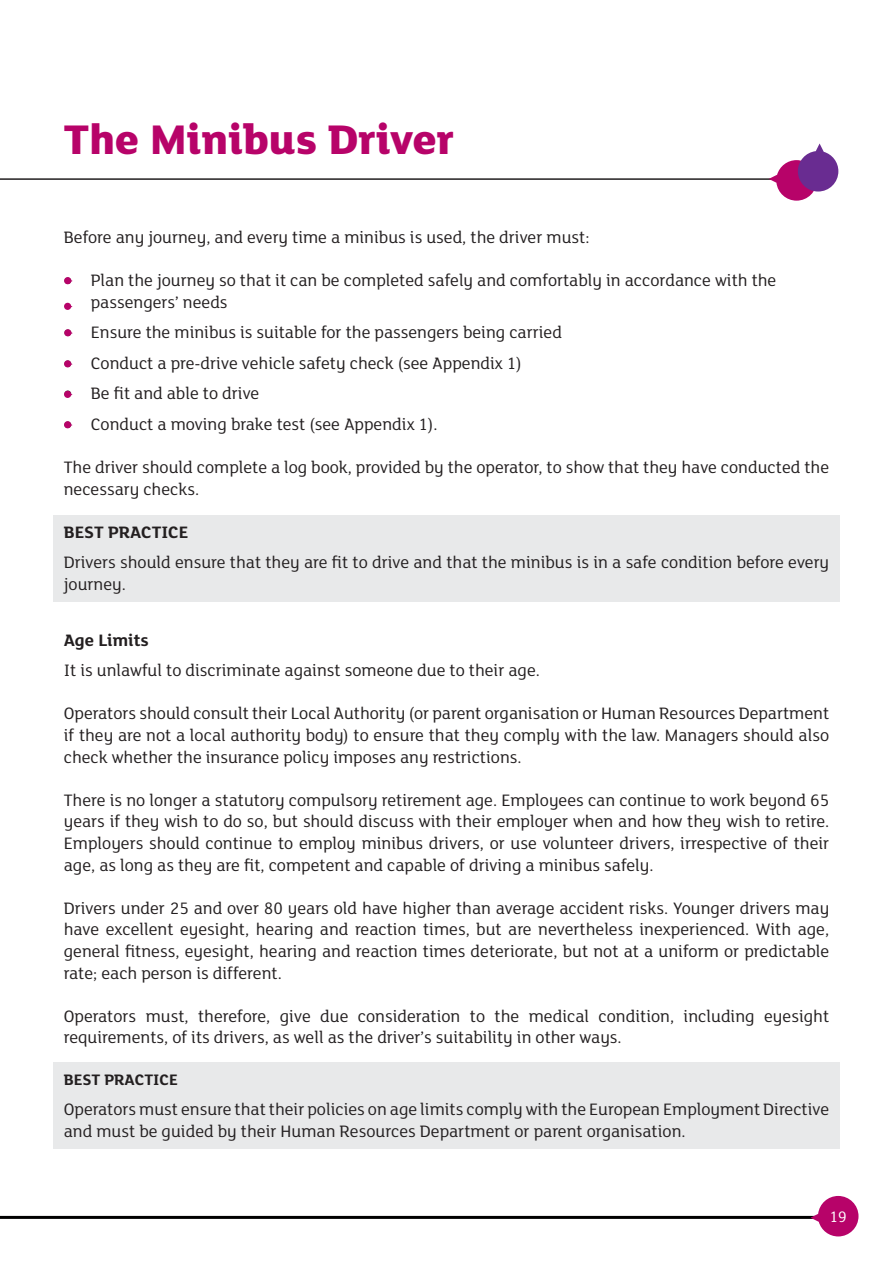
<style>
.page{position:relative;width:893px;height:1263px;background:#fff}
.page>*{position:absolute;margin:0;border:0;box-sizing:border-box;transform-origin:0 0}
.t1{font:800 45px "FS Lola";color:#b70369}
.t2{font:18px/21.6px "FS Lola";color:#231f20}
.t3{font:700 18px "FS Lola";color:#231f20}
.t4{font:700 16.5px "FS Lola";color:#231f20}
.t5{font:16.5px "FS Lola";color:#fff}
</style>
<div class="page">
<hr style="left:0;top:1216px;width:851px;height:3px;background:#000001">
<svg style="left:810px;top:1196px;width:48px;height:40px"></svg>
<div style="left:53px;top:515px;width:787px;height:86px;background:#e8e9ea"></div>
<div style="left:53px;top:1062px;width:787px;height:87px;background:#e8e9ea"></div>
<hr style="left:0;top:178px;width:803px;height:2px;background:#231f20">
<svg style="left:769px;top:143px;width:69px;height:58px"></svg>
<svg style="left:64px;top:303px;width:9px;height:7px"></svg>
<svg style="left:64px;top:277px;width:9px;height:8px"></svg>
<svg style="left:64px;top:329px;width:9px;height:8px"></svg>
<svg style="left:64px;top:360px;width:9px;height:8px"></svg>
<svg style="left:64px;top:391px;width:9px;height:7px"></svg>
<svg style="left:64px;top:421px;width:9px;height:8px"></svg>
<h1 class="t1" style="left:64px;top:108px;width:392px">The Minibus Driver</h1>
<p class="t2" style="left:64px;top:225px;width:527px">Before any journey, and every time a minibus is used, the driver must:</p>
<p class="t2" style="left:91px;top:268px;width:687px;text-indent:-27px">• Plan the journey so that it can be completed safely and comfortably in accordance with the passengers’ needs</p>
<p class="t2" style="left:64px;top:321px;width:500px">• Ensure the minibus is suitable for the passengers being carried</p>
<p class="t2" style="left:64px;top:351px;width:459px">• Conduct a pre-drive vehicle safety check (see Appendix 1)</p>
<p class="t2" style="left:64px;top:382px;width:197px">• Be fit and able to drive</p>
<p class="t2" style="left:64px;top:412px;width:375px">• Conduct a moving brake test (see Appendix 1).</p>
<p class="t2" style="left:64px;top:456px;width:767px">The driver should complete a log book, provided by the operator, to show that they have conducted the necessary checks.</p>
<p class="t3" style="left:64px;top:520px;width:126px">BEST PRACTICE</p>
<p class="t2" style="left:64px;top:551px;width:767px">Drivers should ensure that they are fit to drive and that the minibus is in a safe condition before every journey.</p>
<p class="t3" style="left:64px;top:627px;width:87px">Age Limits</p>
<p class="t2" style="left:64px;top:659px;width:478px">It is unlawful to discriminate against someone due to their age.</p>
<p class="t2" style="left:64px;top:702px;width:767px;text-align:justify">Operators should consult their Local Authority (or parent organisation or Human Resources Department if they are not a local authority body) to ensure that they comply with the law. Managers should also check whether the insurance policy imposes any restrictions.</p>
<p class="t2" style="left:64px;top:788px;width:767px;text-align:justify">There is no longer a statutory compulsory retirement age. Employees can continue to work beyond 65 years if they wish to do so, but should discuss with their employer when and how they wish to retire.<br>Employers should continue to employ minibus drivers, or use volunteer drivers, irrespective of their age, as long as they are fit, competent and capable of driving a minibus safely.</p>
<p class="t2" style="left:64px;top:896px;width:767px;text-align:justify">Drivers under 25 and over 80 years old have higher than average accident risks. Younger drivers may have excellent eyesight, hearing and reaction times, but are nevertheless inexperienced. With age, general fitness, eyesight, hearing and reaction times deteriorate, but not at a uniform or predictable rate; each person is different.</p>
<p class="t2" style="left:64px;top:1004px;width:767px">Operators must, therefore, give due consideration to the medical condition, including eyesight requirements, of its drivers, as well as the driver’s suitability in other ways.</p>
<p class="t4" style="left:64px;top:1068px;width:116px">BEST PRACTICE</p>
<p class="t2" style="left:64px;top:1098px;width:767px">Operators must ensure that their policies on age limits comply with the European Employment Directive and must be guided by their Human Resources Department or parent organisation.</p>
<p class="t5" style="left:829px;top:1205px;width:19px">19</p>
</div>
